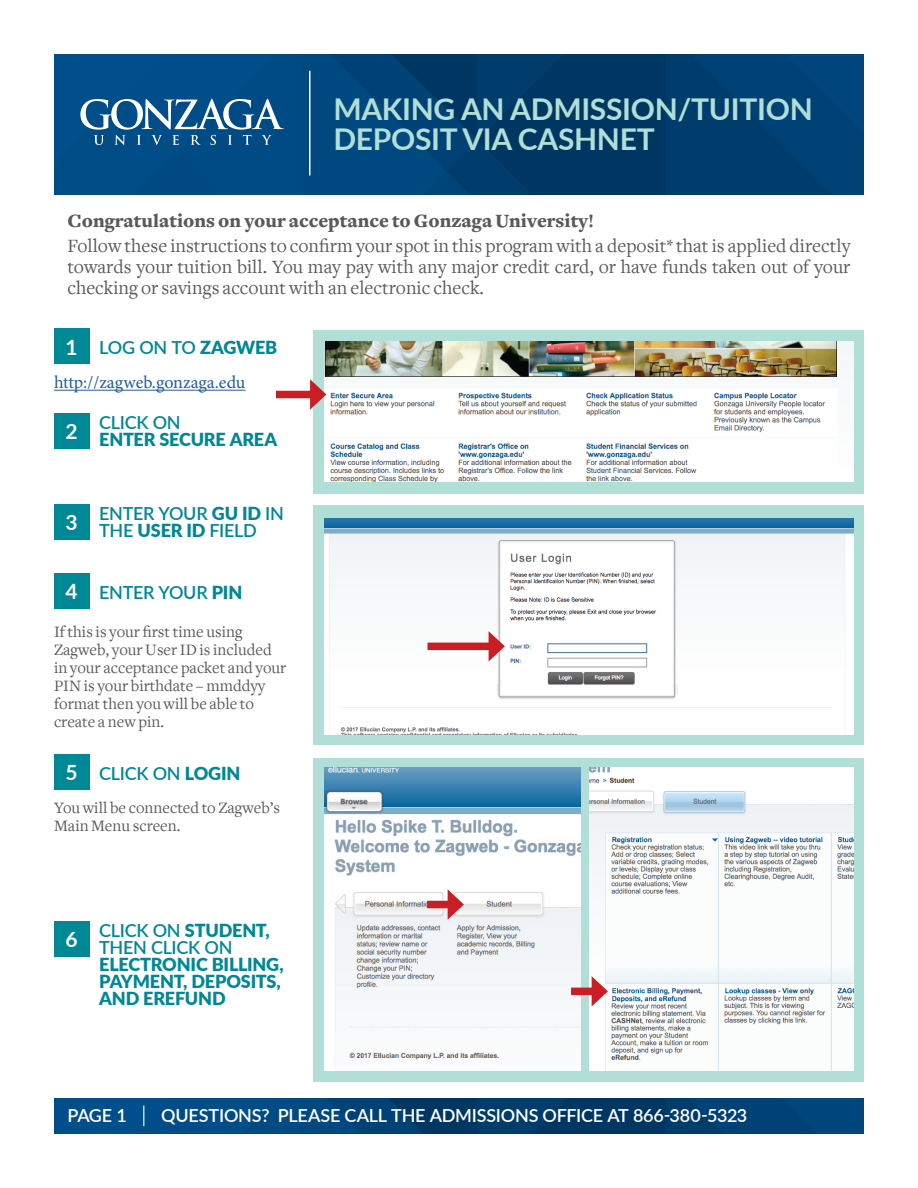
<style>
.page{position:relative;width:918px;height:1188px;background:#fff}
.page>*{position:absolute;margin:0;border:0;box-sizing:border-box;transform-origin:0 0}
.t1{font:700 30px/30px "Lato";letter-spacing:-.01em;color:#b1ded6}
.t2{font:700 21px "Lato";color:#fff}
.t3{font:19.5px/21px "Freight Text";color:#58595b;text-align:justify}
.t4{font:900 19.5px "Freight Text";color:#58595b}
.t5{font:600 18px/16.8px "Lato";letter-spacing:-.015em;color:#008896}
.t6{font:900 18px/16.8px "Lato";letter-spacing:-.01em;color:#008896}
.t7{font:600 18px "Lato";letter-spacing:-.015em;color:#fff}
.t8{font:18px "Minion Pro";letter-spacing:-.005em;color:#215e9e}
.t9{font:16.5px/18px "Freight Text";color:#58595b}
.s1{font-weight:900}
</style>
<div class="page">
<div style="left:54px;top:328px;width:35px;height:36px;background:#008896"></div>
<div style="left:54px;top:504px;width:35px;height:35px;background:#008896"></div>
<div style="left:54px;top:573px;width:35px;height:35px;background:#008896"></div>
<div style="left:54px;top:754px;width:35px;height:35px;background:#008896"></div>
<img style="left:54px;top:54px;width:810px;height:140px">
<img style="left:54px;top:1098px;width:810px;height:36px">
<div style="left:54px;top:413px;width:35px;height:35px;background:#008896"></div>
<div style="left:54px;top:921px;width:35px;height:35px;background:#008896"></div>
<svg style="left:80px;top:99px;width:204px;height:46px"></svg>
<hr style="left:309px;top:71px;width:1px;height:105px;background:#fff">
<div style="left:313px;top:330px;width:551px;height:163px;background:#b1ded6"></div>
<div style="left:313px;top:506px;width:551px;height:239px;background:#b1ded6"></div>
<div style="left:313px;top:759px;width:551px;height:323px;background:#b1ded6"></div>
<img style="left:324px;top:768px;width:256px;height:303px">
<img style="left:590px;top:768px;width:263px;height:303px">
<img style="left:324px;top:342px;width:529px;height:140px">
<img style="left:324px;top:518px;width:529px;height:216px">
<hr style="left:54px;top:390px;width:192px;height:1px;background:#215e9e">
<div style="left:276px;top:391px;width:40px;height:7px;background:#cb1e24"></div>
<svg style="left:310px;top:379px;width:16px;height:31px"></svg>
<div style="left:428px;top:643px;width:67px;height:7px;background:#cb1e24"></div>
<svg style="left:489px;top:631px;width:16px;height:31px"></svg>
<div style="left:427px;top:901px;width:27px;height:7px;background:#cb1e24"></div>
<svg style="left:448px;top:889px;width:16px;height:31px"></svg>
<div style="left:571px;top:988px;width:27px;height:7px;background:#cb1e24"></div>
<svg style="left:592px;top:976px;width:16px;height:31px"></svg>
<hr style="left:143px;top:1106px;width:2px;height:20px;background:#b1ded6">
<h1 class="t1" style="left:333px;top:93px;width:481px">MAKING AN ADMISSION/TUITION<br>DEPOSIT VIA CASHNET</h1>
<p class="t4" style="left:68px;top:209px;width:528px">Congratulations on your acceptance to Gonzaga University!</p>
<p class="t3" style="left:68px;top:236px;width:785px">Follow these instructions to confirm your spot in this program with a deposit* that is applied directly towards your tuition bill. You may pay with any major credit card, or have funds taken out of your checking or savings account with an electronic check.</p>
<p class="t2" style="left:66px;top:331px;width:14px">1</p>
<p class="t5" style="left:99px;top:339px;width:180px">LOG ON TO <span class="s1">ZAGWEB</span></p>
<p class="t8" style="left:54px;top:371px;width:193px">http://zagweb.gonzaga.edu</p>
<p class="t2" style="left:66px;top:416px;width:14px">2</p>
<p class="t5" style="left:99px;top:414px;width:83px">CLICK ON</p>
<p class="t6" style="left:99px;top:430px;width:179px">ENTER SECURE AREA</p>
<p class="t2" style="left:66px;top:507px;width:14px">3</p>
<p class="t2" style="left:66px;top:576px;width:14px">4</p>
<p class="t5" style="left:99px;top:504px;width:186px">ENTER YOUR <span class="s1">GU ID</span> IN<br>THE <span class="s1">USER ID</span> FIELD</p>
<p class="t5" style="left:99px;top:583px;width:145px">ENTER YOUR <span class="s1">PIN</span></p>
<p class="t9" style="left:54px;top:623px;width:234px">If this is your first time using<br>Zagweb, your User ID is included in your acceptance packet and your<br>PIN is your birthdate – mmddyy format then you will be able to create a new pin.</p>
<p class="t2" style="left:66px;top:757px;width:14px">5</p>
<p class="t5" style="left:99px;top:764px;width:143px">CLICK ON <span class="s1">LOGIN</span></p>
<p class="t9" style="left:54px;top:799px;width:228px">You will be connected to Zagweb’s<br>Main Menu screen.</p>
<p class="t2" style="left:66px;top:924px;width:14px">6</p>
<p class="t5" style="left:99px;top:921px;width:172px">CLICK ON <span class="s1">STUDENT,<br></span>THEN CLICK ON</p>
<p class="t6" style="left:99px;top:955px;width:186px">ELECTRONIC BILLING,<br>PAYMENT, DEPOSITS,<br>AND EREFUND</p>
<p class="t7" style="left:67px;top:1103px;width:61px">PAGE 1</p>
<p class="t7" style="left:161px;top:1103px;width:588px">QUESTIONS? PLEASE CALL THE ADMISSIONS OFFICE AT 866-380-5323</p>
</div>
